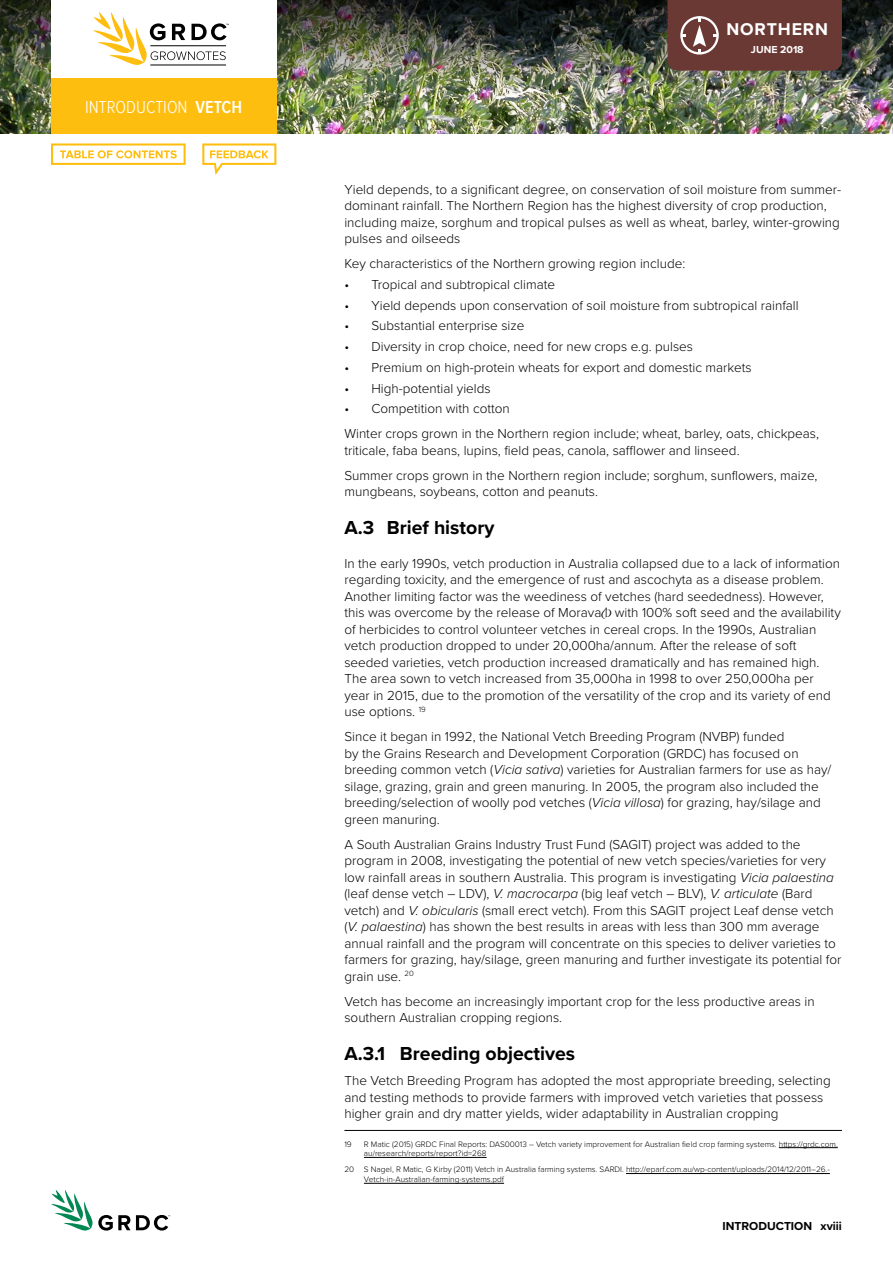
<style>
.page{position:relative;width:893px;height:1263px;background:#fff}
.page>*{position:absolute;margin:0;border:0;box-sizing:border-box;transform-origin:0 0}
.t1{font:700 19.5px "Proxima Nova";color:#000}
.t2{font:300 18px "Proxima Nova Cond";color:#fff}
.t3{font:700 17.7px "Proxima Nova";letter-spacing:.05em;color:#fff}
.t4{font:300 13.5px/16.5px "Proxima Nova";color:#000}
.t5{font:700 12px "Proxima Nova";color:#000}
.t6{font:700 10.5px "Proxima Nova";color:#fff}
.t7{font:300 8.25px/9.8px "Proxima Nova";color:#000}
.s1{font-weight:600}
.s2{font-family:"Plant Breeders Webfont";font-weight:400}
.s3{font-style:italic}
</style>
<div class="page">
<img style="left:0;top:117px;width:893px;height:16px">
<img style="left:0;top:0;width:893px;height:117px">
<svg style="left:51px;top:1190px;width:119px;height:41px"></svg>
<div style="left:51px;top:0;width:225px;height:81px;background:#fff"></div>
<div style="left:51px;top:78px;width:225px;height:55px;background:#febe10"></div>
<div style="left:668px;top:0;width:174px;height:71px;background:#6b3934"></div>
<hr style="left:150px;top:65px;width:76px;height:1px;background:#000">
<svg style="left:93px;top:12px;width:136px;height:53px"></svg>
<hr style="left:344px;top:1130px;width:498px;height:1px;background:#000">
<hr style="left:779px;top:1147px;width:59px;height:1px;background:#000">
<hr style="left:364px;top:1157px;width:123px;height:1px;background:#000">
<hr style="left:626px;top:1173px;width:204px;height:1px;background:#000">
<hr style="left:364px;top:1183px;width:140px;height:1px;background:#000">
<svg style="left:51px;top:143px;width:135px;height:22px"></svg>
<svg style="left:202px;top:143px;width:74px;height:32px"></svg>
<h2 class="t2" style="left:85px;top:94px;width:130px">INTRODUCTION <span class="s1">Vetch</span></h2>
<h3 class="t3" style="left:726px;top:19px;width:103px">NORTHERN</h3>
<p class="t6" style="left:751px;top:41px;width:54px">June 2018</p>
<p class="t4" style="left:344px;top:180px;width:498px">Yield depends, to a significant degree, on conservation of soil moisture from summer&shy;dominant rainfall. The Northern Region has the highest diversity of crop production, including maize, sorghum and tropical pulses as well as wheat, barley, winter-growing pulses and oilseeds</p>
<p class="t4" style="left:344px;top:255px;width:342px">Key characteristics of the Northern growing region include:</p>
<p class="t4" style="left:344px;top:275px;width:212px">• Tropical and subtropical climate</p>
<p class="t4" style="left:344px;top:296px;width:456px">• Yield depends upon conservation of soil moisture from subtropical rainfall</p>
<p class="t4" style="left:344px;top:317px;width:181px">• Substantial enterprise size</p>
<p class="t4" style="left:344px;top:338px;width:350px">• Diversity in crop choice, need for new crops e.g. pulses</p>
<p class="t4" style="left:344px;top:358px;width:409px">• Premium on high-protein wheats for export and domestic markets</p>
<p class="t4" style="left:344px;top:379px;width:148px">• High-potential yields</p>
<p class="t4" style="left:344px;top:395px;width:476px;line-height:25px">• Competition with cotton<br>Winter crops grown in the Northern region include; wheat, barley, oats, chickpeas,</p>
<p class="t4" style="left:344px;top:437px;width:475px;line-height:25px">triticale, faba beans, lupins, field peas, canola, safflower and linseed.<br>Summer crops grown in the Northern region include; sorghum, sunflowers, maize,</p>
<p class="t4" style="left:344px;top:483px;width:255px">mungbeans, soybeans, cotton and peanuts.</p>
<h1 class="t1" style="left:344px;top:513px;width:151px">A.3 Brief history</h1>
<p class="t4" style="left:344px;top:554px;width:498px">In the early 1990s, vetch production in Australia collapsed due to a lack of information regarding toxicity, and the emergence of rust and ascochyta as a disease problem.<br>Another limiting factor was the weediness of vetches (hard seededness). However, this was overcome by the release of Morava<span class="s2">P</span> with 100% soft seed and the availability of herbicides to control volunteer vetches in cereal crops. In the 1990s, Australian vetch production dropped to under 20,000ha/annum. After the release of soft seeded varieties, vetch production increased dramatically and has remained high.<br>The area sown to vetch increased from 35,000ha in 1998 to over 250,000ha per year in 2015, due to the promotion of the versatility of the crop and its variety of end use options. <sup>19</sup></p>
<p class="t4" style="left:344px;top:728px;width:488px">Since it began in 1992, the National Vetch Breeding Program (NVBP) funded<br>by the Grains Research and Development Corporation (GRDC) has focused on breeding common vetch (<span class="s3">Vicia sativa</span>) varieties for Australian farmers for use as hay/ silage, grazing, grain and green manuring. In 2005, the program also included the breeding/selection of woolly pod vetches (<span class="s3">Vicia villosa</span>) for grazing, hay/silage and green manuring.</p>
<p class="t4" style="left:344px;top:835px;width:498px">A South Australian Grains Industry Trust Fund (SAGIT) project was added to the program in 2008, investigating the potential of new vetch species/varieties for very low rainfall areas in southern Australia. This program is investigating <span class="s3">Vicia palaestina </span>(leaf dense vetch – LDV), <span class="s3">V. macrocarpa</span> (big leaf vetch – BLV), <span class="s3">V. articulate</span> (Bard vetch) and <span class="s3">V. obicularis</span> (small erect vetch). From this SAGIT project Leaf dense vetch (<span class="s3">V. palaestina</span>) has shown the best results in areas with less than 300 mm average annual rainfall and the program will concentrate on this species to deliver varieties to farmers for grazing, hay/silage, green manuring and further investigate its potential for grain use. <sup>20</sup></p>
<p class="t4" style="left:344px;top:992px;width:472px">Vetch has become an increasingly important crop for the less productive areas in southern Australian cropping regions.</p>
<h1 class="t1" style="left:344px;top:1039px;width:232px">A.3.1 Breeding objectives</h1>
<p class="t4" style="left:344px;top:1072px;width:488px">The Vetch Breeding Program has adopted the most appropriate breeding, selecting and testing methods to provide farmers with improved vetch varieties that possess higher grain and dry matter yields, wider adaptability in Australian cropping</p>
<p class="t7" style="left:344px;top:1138px;width:9px">19</p>
<p class="t7" style="left:364px;top:1138px;width:475px">R Matic (2015) GRDC Final Reports: DAS00013 – Vetch variety improvement for Australian field crop farming systems. https://grdc.com. au/research/reports/report?id=268</p>
<p class="t7" style="left:364px;top:1164px;width:467px;text-indent:-20px">20 S Nagel, R Matic, G Kirby (2011) Vetch in Australia farming systems. SARDI. http://eparf.com.au/wp-content/uploads/2014/12/2011–26.-<br>Vetch-in-Australian-farming-systems.pdf</p>
<p class="t5" style="left:722px;top:1217px;width:121px">introduction xviii</p>
</div>
